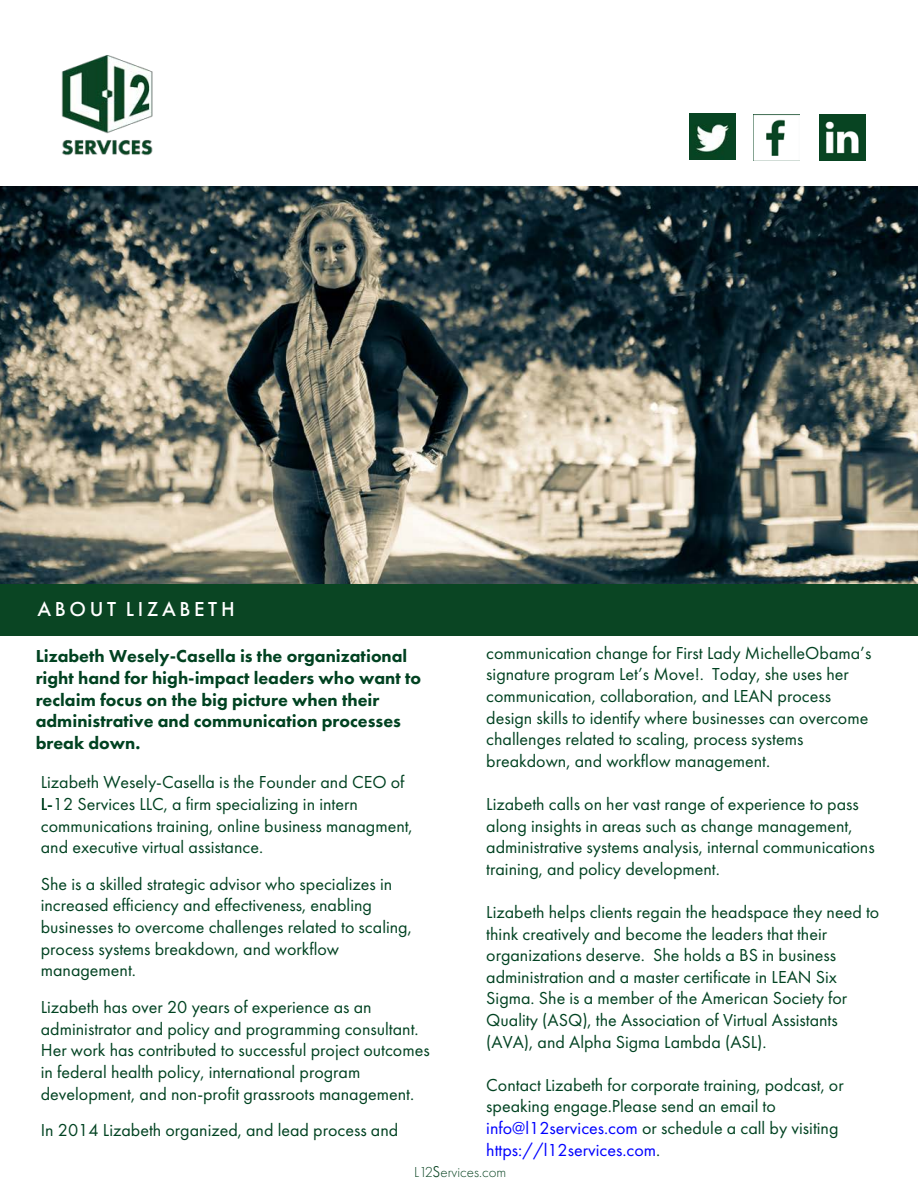
<style>
.page{position:relative;width:918px;height:1188px;background:#fff}
.page>*{position:absolute;margin:0;border:0;box-sizing:border-box;transform-origin:0 0}
.t1{font:500 21px "Futura PT";letter-spacing:.17em;color:#fff}
.t2{font:18px/21.6px "Futura PT";color:#014221}
.t3{font:800 18px/21.6px "Futura PT";color:#014221}
.t4{font:300 15px "Futura PT";color:#0a4523}
.s1{color:#00f}
.s2{font-family:"Futura BT"}
</style>
<div class="page">
<div style="left:0;top:580px;width:918px;height:56px;background:#0a4523"></div>
<img style="left:61px;top:55px;width:92px;height:101px">
<img style="left:689px;top:113px;width:47px;height:47px">
<img style="left:753px;top:114px;width:46px;height:46px">
<img style="left:819px;top:114px;width:46px;height:46px">
<img style="left:0;top:186px;width:918px;height:397px">
<p class="t1" style="left:38px;top:596px;width:199px">ABOUT LIZABETH</p>
<p class="t3" style="left:36px;top:645px;width:387px">Lizabeth Wesely-Casella is the organizational right hand for high-impact leaders who want to reclaim focus on the big picture when their administrative and communication processes break down.</p>
<p class="t2" style="left:41px;top:771px;width:373px">Lizabeth Wesely-Casella is the Founder and CEO of L-12 Services LLC, a firm specializing in intern communications training, online business managment, and executive virtual assistance.</p>
<p class="t2" style="left:41px;top:873px;width:373px">She is a skilled strategic advisor who specializes in increased efficiency and effectiveness, enabling businesses to overcome challenges related to scaling, process systems breakdown, and workflow management.</p>
<p class="t2" style="left:41px;top:996px;width:390px">Lizabeth has over 20 years of experience as an administrator and policy and programming consultant.<br>Her work has contributed to successful project outcomes in federal health policy, international program development, and non-profit grassroots management.</p>
<p class="t2" style="left:41px;top:1120px;width:359px">In 2014 Lizabeth organized, and lead process and</p>
<p class="t2" style="left:486px;top:642px;width:387px">communication change for First Lady MichelleObama’s signature program Let’s Move!. Today, she uses her communication, collaboration, and LEAN process design skills to identify where businesses can overcome challenges related to scaling, process systems breakdown, and workflow management.</p>
<p class="t2" style="left:486px;top:793px;width:390px">Lizabeth calls on her vast range of experience to pass along insights in areas such as change management, administrative systems analysis, internal communications training, and policy development.</p>
<p class="t2" style="left:486px;top:901px;width:395px">Lizabeth helps clients regain the headspace they need to think creatively and become the leaders that their organizations deserve. She holds a BS in business administration and a master certificate in LEAN Six Sigma. She is a member of the American Society for Quality (ASQ), the Association of Virtual Assistants (AVA), and Alpha Sigma Lambda (ASL).</p>
<p class="t2" style="left:486px;top:1074px;width:359px">Contact Lizabeth for corporate training, podcast, or speaking engage.Please send an email to <span class="s1">info@l12services.com</span> or schedule a call by visiting <span class="s1">https://l12services.com</span>.</p>
<p class="t4" style="left:414px;top:1164px;width:94px">L12<span class="s2">S</span>ervices.com</p>
</div>
